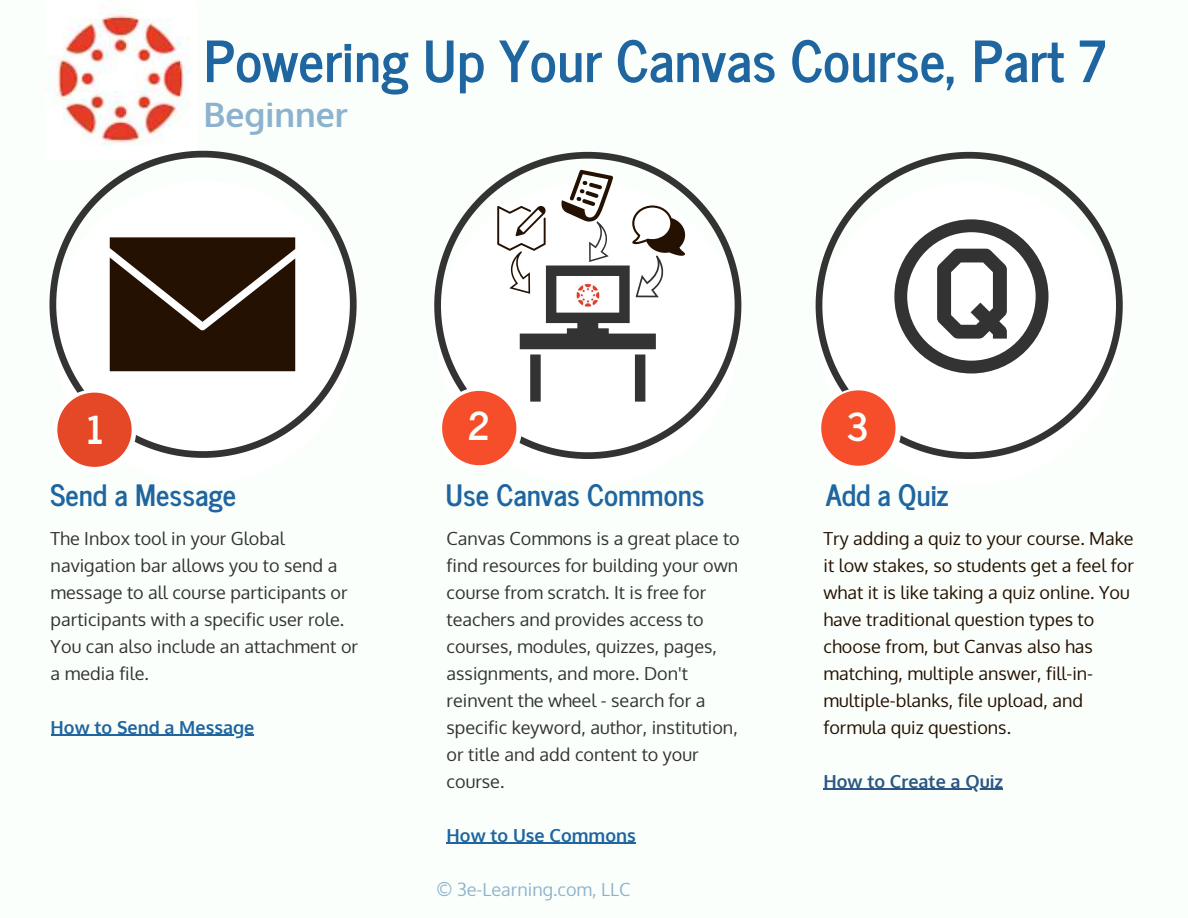
<style>
.page{position:relative;width:1188px;height:918px;background:#fafffb}
.page>*{position:absolute;margin:0;border:0;box-sizing:border-box;transform-origin:0 0}
.t1{font:700 56.25px "News Cycle";color:#1f65a0}
.t2{font:700 38.25px "News Cycle";color:#fafffb}
.t3{font:700 33.75px "Oxygen";color:rgb(31 101 160/.5)}
.t4{font:700 29.25px "News Cycle";color:#1f65a0}
.t5{font:18px/27px "Oxygen";color:#333}
.t6{font:18px/27px "Oxygen";color:#251101}
.t7{font:700 18px "Oxygen";color:#1f65a0}
.t8{font:18px "Oxygen";color:rgb(31 101 160/.5)}
.t9{font:700 18px "Oxygen";color:#2c5784}
</style>
<div class="page">
<img style="left:54px;top:14px;width:143px;height:137px">
<svg style="left:50px;top:151px;width:307px;height:307px"></svg>
<svg style="left:434px;top:152px;width:307px;height:273px"></svg>
<svg style="left:816px;top:152px;width:307px;height:307px"></svg>
<svg style="left:53px;top:389px;width:83px;height:78px"></svg>
<svg style="left:818px;top:388px;width:83px;height:78px"></svg>
<hr style="left:447px;top:843px;width:79px;height:1px;background:#1f65a0">
<hr style="left:526px;top:843px;width:110px;height:1px;background:#1f65a0">
<hr style="left:51px;top:735px;width:77px;height:1px;background:#1f65a0">
<hr style="left:128px;top:735px;width:126px;height:1px;background:#1f65a0">
<hr style="left:824px;top:789px;width:179px;height:1px;background:#2c5784">
<svg style="left:110px;top:237px;width:185px;height:134px"></svg>
<svg style="left:439px;top:170px;width:246px;height:296px"></svg>
<img style="left:575px;top:281px;width:27px;height:28px">
<svg style="left:894px;top:219px;width:154px;height:155px"></svg>
<h1 class="t1" style="left:204px;top:11px;width:903px">Powering Up Your Canvas Course, Part 7</h1>
<h3 class="t3" style="left:204px;top:94px;width:146px">Beginner</h3>
<h2 class="t2" style="left:87px;top:396px;width:18px">1</h2>
<h2 class="t2" style="left:468px;top:392px;width:24px">2</h2>
<h2 class="t2" style="left:847px;top:393px;width:24px">3</h2>
<h3 class="t4" style="left:51px;top:470px;width:187px">Send a Message</h3>
<h3 class="t4" style="left:446px;top:470px;width:261px">Use Canvas Commons</h3>
<h3 class="t4" style="left:826px;top:470px;width:124px">Add a Quiz</h3>
<p class="t5" style="left:51px;top:525px;width:309px">The Inbox tool in your Global navigation bar allows you to send a message to all course participants or participants with a specific user role.<br>You can also include an attachment or a media file.</p>
<p class="t7" style="left:51px;top:716px;width:205px">How to Send a Message</p>
<p class="t5" style="left:447px;top:525px;width:295px">Canvas Commons is a great place to find resources for building your own course from scratch. It is free for teachers and provides access to courses, modules, quizzes, pages, assignments, and more. Don't reinvent the wheel - search for a specific keyword, author, institution, or title and add content to your course.</p>
<p class="t7" style="left:447px;top:824px;width:191px">How to Use Commons</p>
<p class="t8" style="left:436px;top:877px;width:195px">© 3e-Learning.com, LLC</p>
<p class="t6" style="left:824px;top:525px;width:312px">Try adding a quiz to your course. Make it low stakes, so students get a feel for what it is like taking a quiz online. You have traditional question types to choose from, but Canvas also has matching, multiple answer, fill-in&shy;multiple-blanks, file upload, and formula quiz questions.</p>
<p class="t9" style="left:824px;top:770px;width:181px">How to Create a Quiz</p>
</div>
